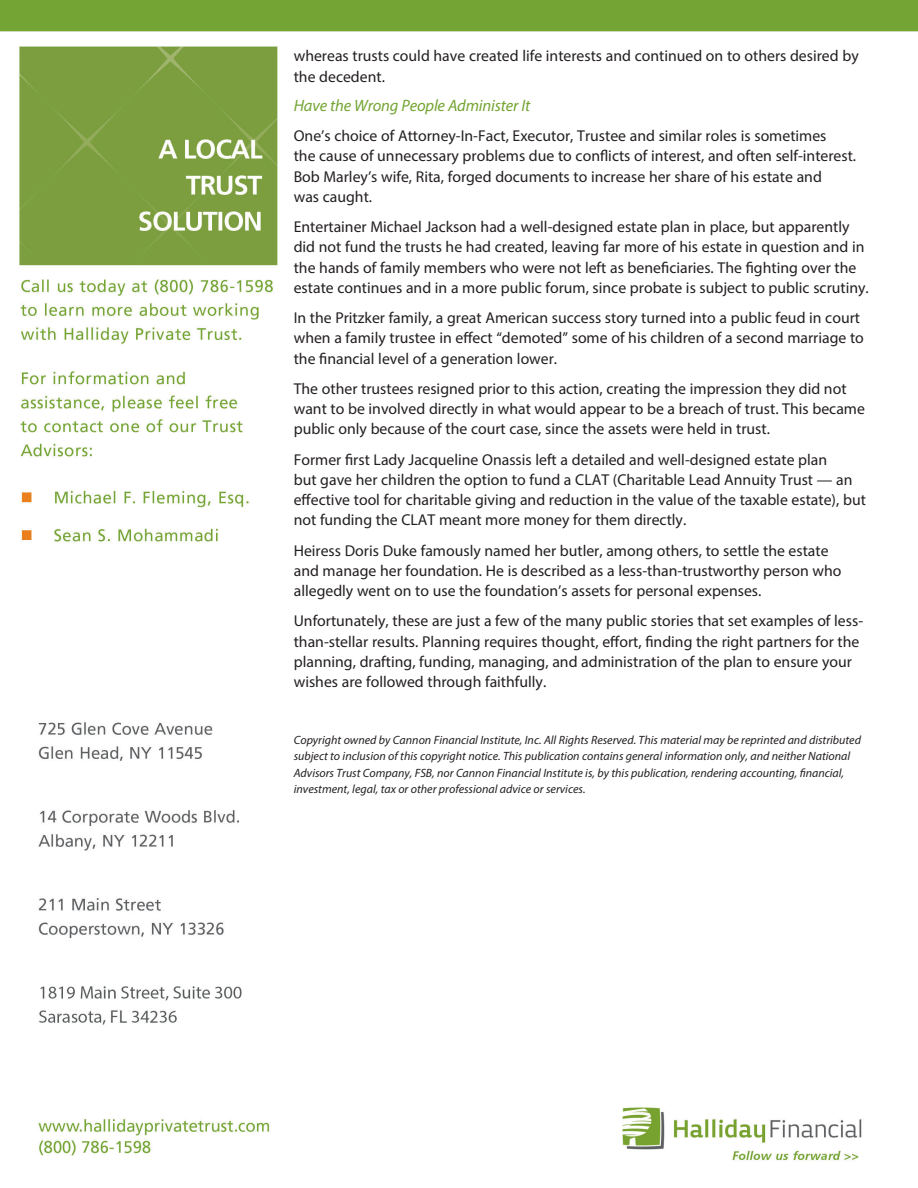
<style>
.page{position:relative;width:918px;height:1188px;background:#fff}
.page>*{position:absolute;margin:0;border:0;box-sizing:border-box;transform-origin:0 0}
.t1{font:italic 16.5px "Myriad Pro";letter-spacing:-.01em;color:#73a432}
.t2{font:15.75px/20.2px "Myriad Pro";color:#231f20}
.t3{font:italic 12px/16.5px "Myriad Pro";color:#231f20}
</style>
<div class="page">
<img style="left:0;top:0;width:918px;height:1161px">
<p class="t2" style="left:294px;top:46px;width:567px">whereas trusts could have created life interests and continued on to others desired by the decedent.</p>
<p class="t1" style="left:294px;top:95px;width:238px">Have the Wrong People Administer It</p>
<p class="t2" style="left:294px;top:125px;width:564px">One’s choice of Attorney-In-Fact, Executor, Trustee and similar roles is sometimes<br>the cause of unnecessary problems due to conflicts of interest, and often self-interest.<br>Bob Marley’s wife, Rita, forged documents to increase her share of his estate and<br>was caught.</p>
<p class="t2" style="left:294px;top:216px;width:577px">Entertainer Michael Jackson had a well-designed estate plan in place, but apparently did not fund the trusts he had created, leaving far more of his estate in question and in the hands of family members who were not left as beneficiaries. The fighting over the estate continues and in a more public forum, since probate is subject to public scrutiny.</p>
<p class="t2" style="left:294px;top:307px;width:572px">In the Pritzker family, a great American success story turned into a public feud in court when a family trustee in effect “demoted” some of his children of a second marriage to the financial level of a generation lower.</p>
<p class="t2" style="left:294px;top:378px;width:573px">The other trustees resigned prior to this action, creating the impression they did not want to be involved directly in what would appear to be a breach of trust. This became public only because of the court case, since the assets were held in trust.</p>
<p class="t2" style="left:294px;top:449px;width:574px">Former first Lady Jacqueline Onassis left a detailed and well-designed estate plan<br>but gave her children the option to fund a CLAT (Charitable Lead Annuity Trust — an effective tool for charitable giving and reduction in the value of the taxable estate), but not funding the CLAT meant more money for them directly.</p>
<p class="t2" style="left:294px;top:540px;width:549px">Heiress Doris Duke famously named her butler, among others, to settle the estate and manage her foundation. He is described as a less-than-trustworthy person who allegedly went on to use the foundation’s assets for personal expenses.</p>
<p class="t2" style="left:294px;top:611px;width:571px">Unfortunately, these are just a few of the many public stories that set examples of less&shy;than-stellar results. Planning requires thought, effort, finding the right partners for the planning, drafting, funding, managing, and administration of the plan to ensure your wishes are followed through faithfully.</p>
<p class="t3" style="left:294px;top:731px;width:569px">Copyright owned by Cannon Financial Institute, Inc. All Rights Reserved. This material may be reprinted and distributed subject to inclusion of this copyright notice. This publication contains general information only, and neither National Advisors Trust Company, FSB, nor Cannon Financial Institute is, by this publication, rendering accounting, financial, investment, legal, tax or other professional advice or services.</p>
</div>
